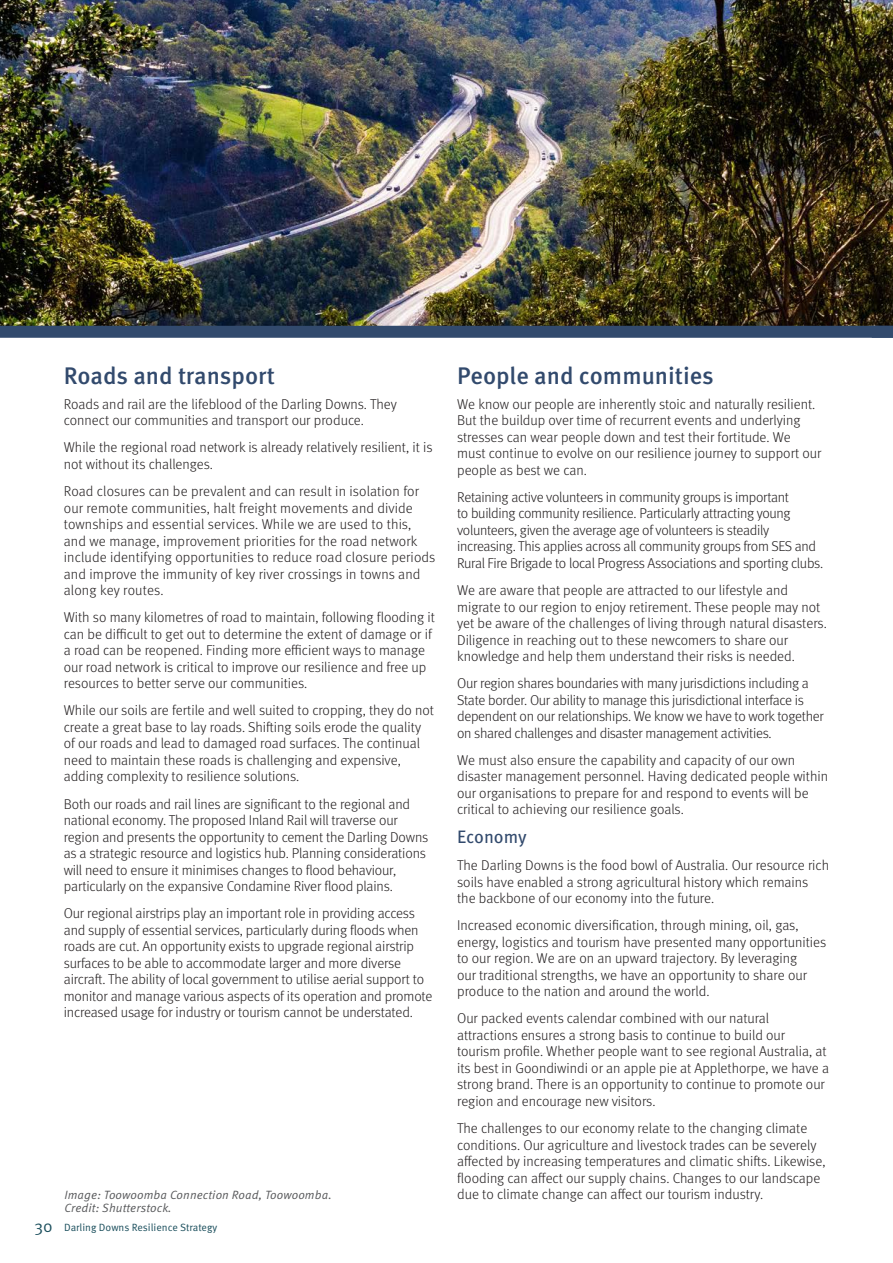
<style>
.page{position:relative;width:893px;height:1263px;background:#fff}
.page>*{position:absolute;margin:0;border:0;box-sizing:border-box;transform-origin:0 0}
.t1{font:500 24px "Meta Pro";color:#324a6d}
.body{font:18px "Meta Pro";letter-spacing:-.005em;color:#324a6d}
.body-2{font:300 14.25px/16.5px "Meta Pro";letter-spacing:-.005em;color:#231f20}
.image_caption{font:12px "Meta Pro Norm Ita";letter-spacing:.01em;color:#57585a}
.t2{font:10.5px "Meta Pro Norm";color:#1a4e5c}
.s1{font-size:16.5px}
</style>
<div class="page">
<img style="left:0;top:0;width:893px;height:326px">
<div style="left:0;top:326px;width:893px;height:12px;background:#324a6d"></div>
<h2 class="t1" style="left:64px;top:357px;width:213px">Roads and transport</h2>
<p class="body-2" style="left:64px;top:395px;width:335px">Roads and rail are the lifeblood of the Darling Downs. They connect our communities and transport our produce.</p>
<p class="body-2" style="left:64px;top:439px;width:370px">While the regional road network is already relatively resilient, it is not without its challenges.</p>
<p class="body-2" style="left:64px;top:482px;width:373px">Road closures can be prevalent and can result in isolation for our remote communities, halt freight movements and divide townships and essential services. While we are used to this, and we manage, improvement priorities for the road network include identifying opportunities to reduce road closure periods and improve the immunity of key river crossings in towns and along key routes.</p>
<p class="body-2" style="left:64px;top:608px;width:373px">With so many kilometres of road to maintain, following flooding it can be difficult to get out to determine the extent of damage or if a road can be reopened. Finding more efficient ways to manage our road network is critical to improve our resilience and free up resources to better serve our communities.</p>
<p class="body-2" style="left:64px;top:701px;width:372px">While our soils are fertile and well suited to cropping, they do not create a great base to lay roads. Shifting soils erode the quality of our roads and lead to damaged road surfaces. The continual need to maintain these roads is challenging and expensive, adding complexity to resilience solutions.</p>
<p class="body-2" style="left:64px;top:795px;width:366px">Both our roads and rail lines are significant to the regional and national economy. The proposed Inland Rail will traverse our region and presents the opportunity to cement the Darling Downs as a strategic resource and logistics hub. Planning considerations will need to ensure it minimises changes to flood behaviour, particularly on the expansive Condamine River flood plains.</p>
<p class="body-2" style="left:64px;top:904px;width:370px">Our regional airstrips play an important role in providing access and supply of essential services, particularly during floods when roads are cut. An opportunity exists to upgrade regional airstrip surfaces to be able to accommodate larger and more diverse aircraft. The ability of local government to utilise aerial support to monitor and manage various aspects of its operation and promote increased usage for industry or tourism cannot be understated.</p>
<h2 class="t1" style="left:457px;top:357px;width:258px">People and communities</h2>
<p class="body-2" style="left:457px;top:395px;width:366px">We know our people are inherently stoic and naturally resilient.<br>But the buildup over time of recurrent events and underlying stresses can wear people down and test their fortitude. We must continue to evolve on our resilience journey to support our people as best we can.</p>
<p class="body-2" style="left:457px;top:488px;width:368px">Retaining active volunteers in community groups is important<br>to building community resilience. Particularly attracting young volunteers, given the average age of volunteers is steadily increasing. This applies across all community groups from SES and Rural Fire Brigade to local Progress Associations and sporting clubs.</p>
<p class="body-2" style="left:457px;top:581px;width:371px">We are aware that people are attracted to our lifestyle and migrate to our region to enjoy retirement. These people may not yet be aware of the challenges of living through natural disasters.<br>Diligence in reaching out to these newcomers to share our knowledge and help them understand their risks is needed.</p>
<p class="body-2" style="left:457px;top:674px;width:368px">Our region shares boundaries with many jurisdictions including a State border. Our ability to manage this jurisdictional interface is dependent on our relationships. We know we have to work together on shared challenges and disaster management activities.</p>
<p class="body-2" style="left:457px;top:751px;width:372px">We must also ensure the capability and capacity of our own disaster management personnel. Having dedicated people within our organisations to prepare for and respond to events will be critical to achieving our resilience goals.</p>
<p class="body" style="left:457px;top:823px;width:71px">Economy</p>
<p class="body-2" style="left:457px;top:856px;width:374px">The Darling Downs is the food bowl of Australia. Our resource rich soils have enabled a strong agricultural history which remains the backbone of our economy into the future.</p>
<p class="body-2" style="left:457px;top:916px;width:371px">Increased economic diversification, through mining, oil, gas, energy, logistics and tourism have presented many opportunities to our region. We are on an upward trajectory. By leveraging<br>our traditional strengths, we have an opportunity to share our produce to the nation and around the world.</p>
<p class="body-2" style="left:457px;top:1009px;width:373px">Our packed events calendar combined with our natural attractions ensures a strong basis to continue to build our tourism profile. Whether people want to see regional Australia, at its best in Goondiwindi or an apple pie at Applethorpe, we have a strong brand. There is an opportunity to continue to promote our region and encourage new visitors.</p>
<p class="body-2" style="left:457px;top:1119px;width:370px">The challenges to our economy relate to the changing climate conditions. Our agriculture and livestock trades can be severely affected by increasing temperatures and climatic shifts. Likewise, flooding can affect our supply chains. Changes to our landscape</p>
<p class="image_caption" style="left:64px;top:1185px;width:269px">Image: Toowoomba Connection Road, Toowoomba.</p>
<p class="body-2" style="left:457px;top:1185px;width:308px">due to climate change can affect our tourism industry.</p>
<p class="image_caption" style="left:64px;top:1199px;width:109px">Credit: Shutterstock.</p>
<p class="t2" style="left:34px;top:1219px;width:185px"><span class="s1">30</span> Darling Downs Resilience Strategy</p>
</div>
